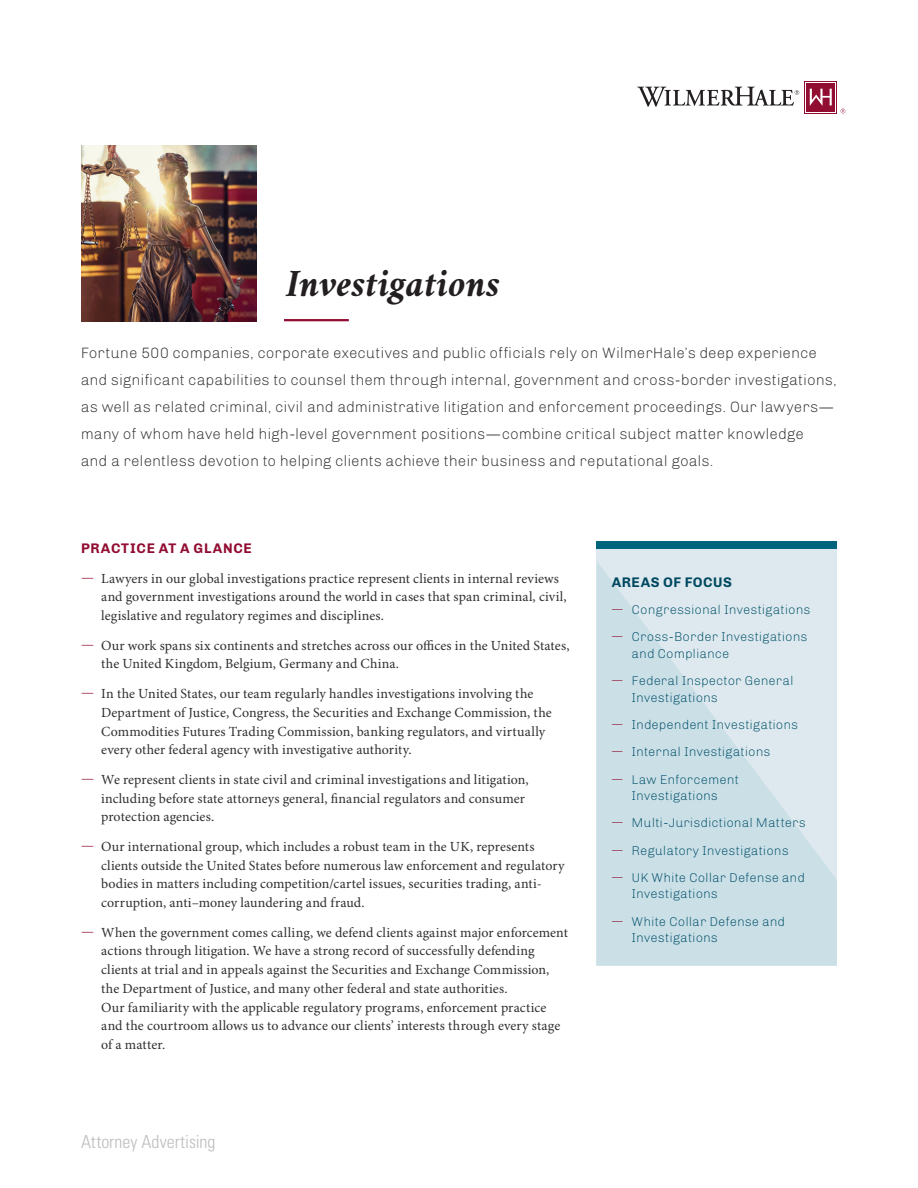
<style>
.page{position:relative;width:918px;height:1188px;background:#fff}
.page>*{position:absolute;margin:0;border:0;box-sizing:border-box;transform-origin:0 0}
.t1{font:italic 700 39px "Crimson";letter-spacing:-.005em;color:#231f20}
.t2{font:300 condensed 18px "Univers LT Std";color:#bcbdc0}
.intro{font:300 15px/27px "Chivo";letter-spacing:.005em;color:#312f30}
.t3{font:13.95px/18.8px "Minion Pro";letter-spacing:.005em;color:#312f30}
.subhead{font:700 13.95px "Chivo";letter-spacing:.045em;color:#910d32}
.sidebar_title{font:700 13.95px "Chivo";letter-spacing:.035em;color:#004960}
.t4{font:300 12.75px/16.5px "Chivo";letter-spacing:.015em;color:#005068}
.s1{color:#961d38}
.s2{font-family:"Minion Pro";font-weight:400;color:#961d38}
</style>
<div class="page">
<svg style="left:637px;top:87px;width:162px;height:20px"></svg>
<svg style="left:805px;top:81px;width:32px;height:32px"></svg>
<svg style="left:806px;top:82px;width:30px;height:30px"></svg>
<div style="left:807px;top:83px;width:28px;height:28px;background:#910d32"></div>
<svg style="left:810px;top:89px;width:22px;height:17px"></svg>
<svg style="left:841px;top:109px;width:4px;height:4px"></svg>
<hr style="left:284px;top:319px;width:65px;height:2px;background:#910d32">
<img style="left:81px;top:146px;width:175px;height:175px">
<div style="left:597px;top:546px;width:240px;height:420px;background:#dde9ee"></div>
<svg style="left:597px;top:562px;width:240px;height:403px;fill:#cbdfe7"></svg>
<div style="left:597px;top:541px;width:240px;height:7px;background:#00647c"></div>
<p class="t1" style="left:286px;top:257px;width:216px">Investigations</p>
<p class="intro" style="left:81px;top:340px;width:757px">Fortune 500 companies, corporate executives and public officials rely on WilmerHale’s deep experience and significant capabilities to counsel them through internal, government and cross-border investigations, as well as related criminal, civil and administrative litigation and enforcement proceedings. Our lawyers— many of whom have held high-level government positions—combine critical subject matter knowledge<br>and a relentless devotion to helping clients achieve their business and reputational goals.</p>
<p class="subhead" style="left:81px;top:540px;width:172px">PRACTICE AT A GLANCE</p>
<p class="t3" style="left:101px;top:569px;width:467px;text-indent:-20px"><span class="s1">ϳ</span> Lawyers in our global investigations practice represent clients in internal reviews and government investigations around the world in cases that span criminal, civil, legislative and regulatory regimes and disciplines.</p>
<p class="t3" style="left:101px;top:636px;width:470px;text-indent:-20px"><span class="s1">ϳ</span> Our work spans six continents and stretches across our offices in the United States, the United Kingdom, Belgium, Germany and China.</p>
<p class="t3" style="left:101px;top:685px;width:452px;text-indent:-20px"><span class="s1">ϳ</span> In the United States, our team regularly handles investigations involving the Department of Justice, Congress, the Securities and Exchange Commission, the Commodities Futures Trading Commission, banking regulators, and virtually every other federal agency with investigative authority.</p>
<p class="t3" style="left:101px;top:771px;width:429px;text-indent:-20px"><span class="s1">ϳ</span> We represent clients in state civil and criminal investigations and litigation, including before state attorneys general, financial regulators and consumer protection agencies.</p>
<p class="t3" style="left:101px;top:838px;width:465px;text-indent:-20px"><span class="s1">ϳ</span> Our international group, which includes a robust team in the UK, represents clients outside the United States before numerous law enforcement and regulatory bodies in matters including competition/cartel issues, securities trading, anti&shy;corruption, anti–money laundering and fraud.</p>
<p class="t3" style="left:101px;top:923px;width:468px;text-indent:-20px"><span class="s1">ϳ</span> When the government comes calling, we defend clients against major enforcement actions through litigation. We have a strong record of successfully defending clients at trial and in appeals against the Securities and Exchange Commission, the Department of Justice, and many other federal and state authorities.<br>Our familiarity with the applicable regulatory programs, enforcement practice and the courtroom allows us to advance our clients’ interests through every stage of a matter.</p>
<p class="t2" style="left:81px;top:1130px;width:136px">Attorney Advertising</p>
<p class="sidebar_title" style="left:612px;top:574px;width:122px">AREAS OF FOCUS</p>
<p class="t4" style="left:612px;top:602px;width:201px"><span class="s2">ϳ</span> Congressional Investigations</p>
<p class="t4" style="left:632px;top:629px;width:177px;text-indent:-20px"><span class="s2">ϳ</span> Cross-Border Investigations and Compliance</p>
<p class="t4" style="left:632px;top:673px;width:163px;text-indent:-20px"><span class="s2">ϳ</span> Federal Inspector General<br>Investigations</p>
<p class="t4" style="left:612px;top:716px;width:188px"><span class="s2">ϳ</span> Independent Investigations</p>
<p class="t4" style="left:612px;top:744px;width:160px"><span class="s2">ϳ</span> Internal Investigations</p>
<p class="t4" style="left:612px;top:771px;width:129px;text-align:center"><span class="s2">ϳ</span> Law Enforcement<br>Investigations</p>
<p class="t4" style="left:612px;top:815px;width:196px"><span class="s2">ϳ</span> Multi-Jurisdictional Matters</p>
<p class="t4" style="left:612px;top:842px;width:179px"><span class="s2">ϳ</span> Regulatory Investigations</p>
<p class="t4" style="left:632px;top:869px;width:175px;text-indent:-20px"><span class="s2">ϳ</span> UK White Collar Defense and<br>Investigations</p>
<p class="t4" style="left:632px;top:913px;width:155px;text-indent:-20px"><span class="s2">ϳ</span> White Collar Defense and<br>Investigations</p>
</div>
